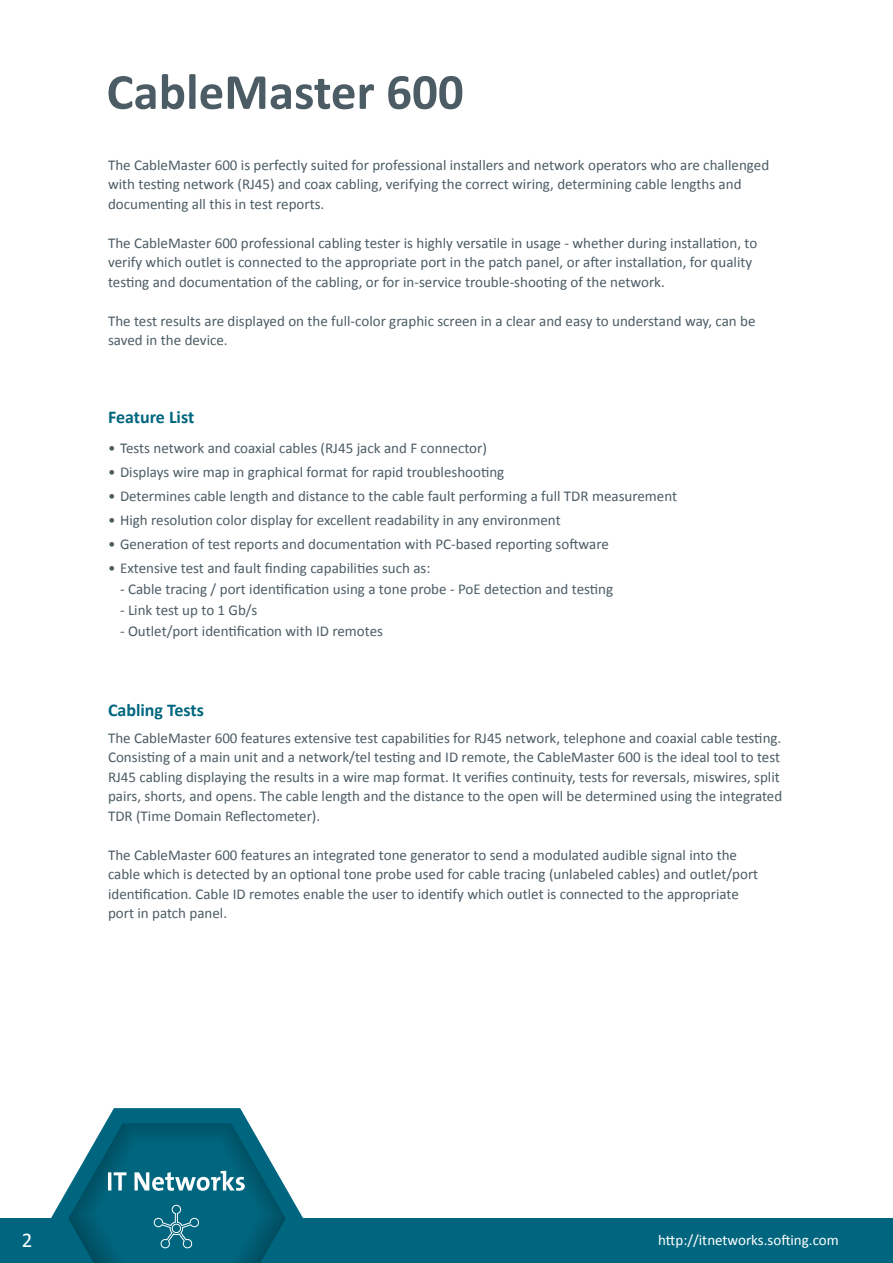
<style>
.page{position:relative;width:893px;height:1263px;background:#fff}
.page>*{position:absolute;margin:0;border:0;box-sizing:border-box;transform-origin:0 0}
.t1{font:700 51px "Calibri";color:#4c5c65}
.t2{font:21px "Calibri";color:#fffffe}
.t3{font:700 18px "Calibri";color:#00667f}
.t4{font:15px/19.5px "Calibri";color:#4c5c65}
.t5{font:15px "Calibri";color:#fff}
</style>
<div class="page">
<div style="left:0;top:1217px;width:893px;height:46px;background:#00667f"></div>
<svg style="left:51px;top:1108px;width:252px;height:155px"></svg>
<h1 class="t1" style="left:107px;top:60px;width:359px">CableMaster 600</h1>
<p class="t4" style="left:108px;top:154px;width:663px">The CableMaster 600 is perfectly suited for professional installers and network operators who are challenged with testing network (RJ45) and coax cabling, verifying the correct wiring, determining cable lengths and documenting all this in test reports.</p>
<p class="t4" style="left:108px;top:232px;width:651px">The CableMaster 600 professional cabling tester is highly versatile in usage - whether during installation, to verify which outlet is connected to the appropriate port in the patch panel, or after installation, for quality testing and documentation of the cabling, or for in-service trouble-shooting of the network.</p>
<p class="t4" style="left:108px;top:310px;width:649px">The test results are displayed on the full-color graphic screen in a clear and easy to understand way, can be saved in the device.</p>
<p class="t3" style="left:108px;top:406px;width:88px">Feature List</p>
<p class="t4" style="left:108px;top:438px;width:380px">• Tests network and coaxial cables (RJ45 jack and F connector)</p>
<p class="t4" style="left:108px;top:462px;width:398px">• Displays wire map in graphical format for rapid troubleshooting</p>
<p class="t4" style="left:108px;top:486px;width:571px">• Determines cable length and distance to the cable fault performing a full TDR measurement</p>
<p class="t4" style="left:108px;top:510px;width:454px">• High resolution color display for excellent readability in any environment</p>
<p class="t4" style="left:108px;top:534px;width:502px">• Generation of test reports and documentation with PC-based reporting software</p>
<p class="t4" style="left:108px;top:558px;width:324px">• Extensive test and fault finding capabilities such as:</p>
<p class="t4" style="left:120px;top:579px;width:495px">- Cable tracing / port identification using a tone probe - PoE detection and testing</p>
<p class="t4" style="left:120px;top:600px;width:139px">- Link test up to 1 Gb/s</p>
<p class="t4" style="left:120px;top:621px;width:264px">- Outlet/port identification with ID remotes</p>
<p class="t3" style="left:108px;top:698px;width:98px">Cabling Tests</p>
<p class="t4" style="left:108px;top:727px;width:676px">The CableMaster 600 features extensive test capabilities for RJ45 network, telephone and coaxial cable testing.<br>Consisting of a main unit and a network/tel testing and ID remote, the CableMaster 600 is the ideal tool to test RJ45 cabling displaying the results in a wire map format. It verifies continuity, tests for reversals, miswires, split pairs, shorts, and opens. The cable length and the distance to the open will be determined using the integrated TDR (Time Domain Reflectometer).</p>
<p class="t4" style="left:108px;top:844px;width:652px">The CableMaster 600 features an integrated tone generator to send a modulated audible signal into the cable which is detected by an optional tone probe used for cable tracing (unlabeled cables) and outlet/port identification. Cable ID remotes enable the user to identify which outlet is connected to the appropriate port in patch panel.</p>
<h2 class="t2" style="left:22px;top:1227px;width:12px">2</h2>
<p class="t5" style="left:658px;top:1231px;width:182px">http://itnetworks.softing.com</p>
</div>
